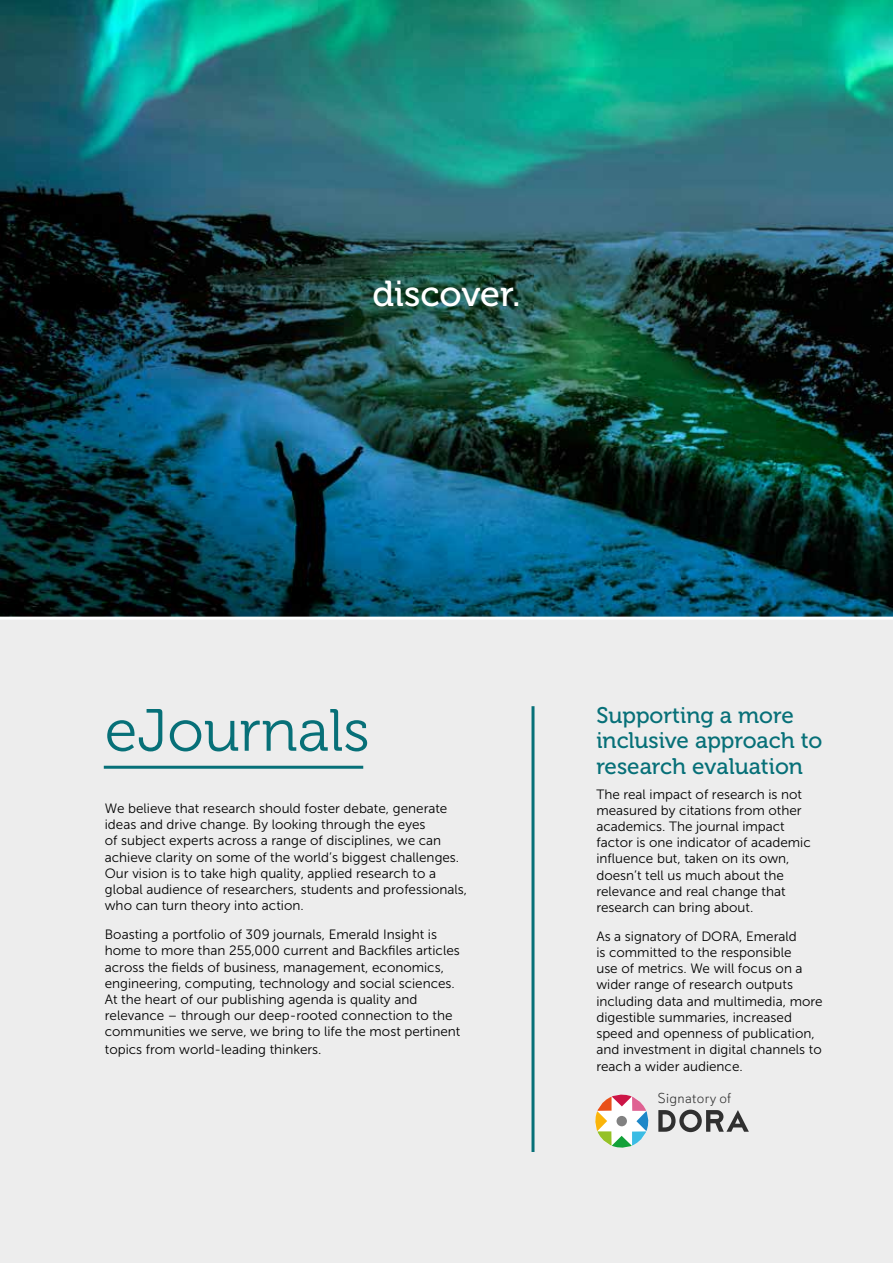
<style>
.page{position:relative;width:893px;height:1263px;background:#fff}
.page>*{position:absolute;margin:0;border:0;box-sizing:border-box;transform-origin:0 0}
.t1{font:59.4px "Museo 300";color:#077078}
.t2{font:36px "Museo 500";color:#fff}
.t3{font:22.5px/25.5px "Museo 500";color:#077078}
.t4{font:300 14.4px "Davis Sans";letter-spacing:.025em;color:#343434}
.t5{font:13.5px/16.2px "Museo Sans 300";color:#000}
</style>
<div class="page">
<div style="left:0;top:617px;width:893px;height:646px;background:#ededed"></div>
<img style="left:0;top:0;width:893px;height:617px">
<hr style="left:104px;top:766px;width:259px;height:3px;background:#077078">
<hr style="left:0;top:617px;width:893px;height:3px;background:#fff">
<svg style="left:595px;top:1094px;width:54px;height:54px"></svg>
<svg style="left:658px;top:1109px;width:91px;height:23px"></svg>
<div style="left:616px;top:1116px;width:11px;height:10px;background:#818181;border-radius:50%"></div>
<hr style="left:531px;top:706px;width:3px;height:446px;background:#077078">
<h2 class="t2" style="left:372px;top:273px;width:150px">discover.</h2>
<h1 class="t1" style="left:105px;top:698px;width:266px">eJournals</h1>
<p class="t5" style="left:105px;top:800px;width:364px">We believe that research should foster debate, generate ideas and drive change. By looking through the eyes<br>of subject experts across a range of disciplines, we can achieve clarity on some of the world’s biggest challenges.<br>Our vision is to take high quality, applied research to a global audience of researchers, students and professionals, who can turn theory into action.</p>
<p class="t5" style="left:105px;top:926px;width:357px">Boasting a portfolio of 309 journals, Emerald Insight is home to more than 255,000 current and Backfiles articles across the fields of business, management, economics, engineering, computing, technology and social sciences.<br>At the heart of our publishing agenda is quality and relevance – through our deep-rooted connection to the communities we serve, we bring to life the most pertinent</p>
<p class="t5" style="left:105px;top:1042px;width:218px">topics from world-leading thinkers.</p>
<h3 class="t3" style="left:596px;top:703px;width:227px">Supporting a more inclusive approach to research evaluation</h3>
<p class="t5" style="left:596px;top:786px;width:216px">The real impact of research is not measured by citations from other academics. The journal impact factor is one indicator of academic influence but, taken on its own, doesn’t tell us much about the relevance and real change that research can bring about.</p>
<p class="t5" style="left:596px;top:928px;width:228px">As a signatory of DORA, Emerald<br>is committed to the responsible<br>use of metrics. We will focus on a wider range of research outputs including data and multimedia, more digestible summaries, increased speed and openness of publication, and investment in digital channels to reach a wider audience.</p>
<p class="t4" style="left:658px;top:1090px;width:75px">Signatory of</p>
</div>
